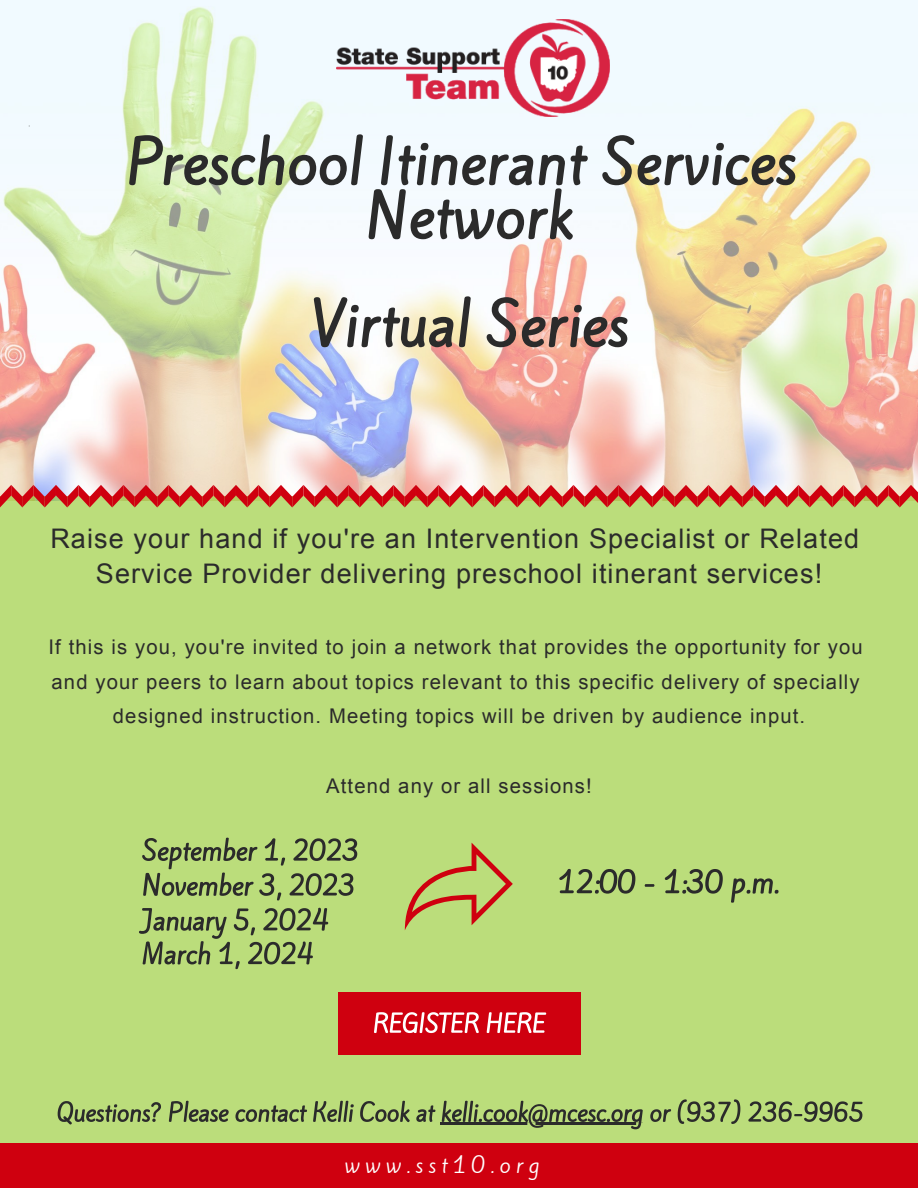
<style>
.page{position:relative;width:918px;height:1188px;background:#fff}
.page>*{position:absolute;margin:0;border:0;box-sizing:border-box;transform-origin:0 0}
.t1{font:27px/34.8px "Arial";letter-spacing:.04em;color:#2b2b2b;text-align:center}
.t2{font:20.4px "Kite One";letter-spacing:.25em;color:#fff}
.t3{font:20.25px/34.8px "Arial";letter-spacing:.055em;color:#2b2b2b;text-align:center}
</style>
<div class="page">
<img style="left:0;top:0;width:918px;height:485px">
<svg style="left:129px;top:134px;width:666px;height:106px"></svg>
<svg style="left:314px;top:296px;width:313px;height:51px"></svg>
<div style="left:0;top:496px;width:918px;height:692px;background:#bbdd7b"></div>
<img style="left:336px;top:19px;width:274px;height:98px">
<svg style="left:0;top:485px;width:918px;height:22px"></svg>
<svg style="left:142px;top:838px;width:215px;height:62px"></svg>
<svg style="left:139px;top:908px;width:189px;height:61px"></svg>
<svg style="left:559px;top:869px;width:220px;height:34px"></svg>
<svg style="left:58px;top:1101px;width:377px;height:23px"></svg>
<hr style="left:440px;top:1123px;width:203px;height:2px;background:#2b2b2b">
<svg style="left:442px;top:1101px;width:201px;height:28px"></svg>
<svg style="left:650px;top:1099px;width:213px;height:25px"></svg>
<svg style="left:405px;top:843px;width:108px;height:87px"></svg>
<div style="left:338px;top:992px;width:243px;height:63px;background:#cf000f"></div>
<svg style="left:374px;top:1012px;width:172px;height:21px"></svg>
<div style="left:0;top:1143px;width:918px;height:45px;background:#cf000f"></div>
<h1 class="t1" style="left:50px;top:521px;width:810px">Raise your hand if you're an Intervention Specialist or Related<br>Service Provider delivering preschool itinerant services!</h1>
<p class="t3" style="left:49px;top:629px;width:816px">If this is you, you're invited to join a network that provides the opportunity for you and your peers to learn about topics relevant to this specific delivery of specially designed instruction. Meeting topics will be driven by audience input.</p>
<p class="t3" style="left:326px;top:769px;width:267px">Attend any or all sessions!</p>
<p class="t2" style="left:344px;top:1150px;width:196px">www.sst10.org</p>
</div>
